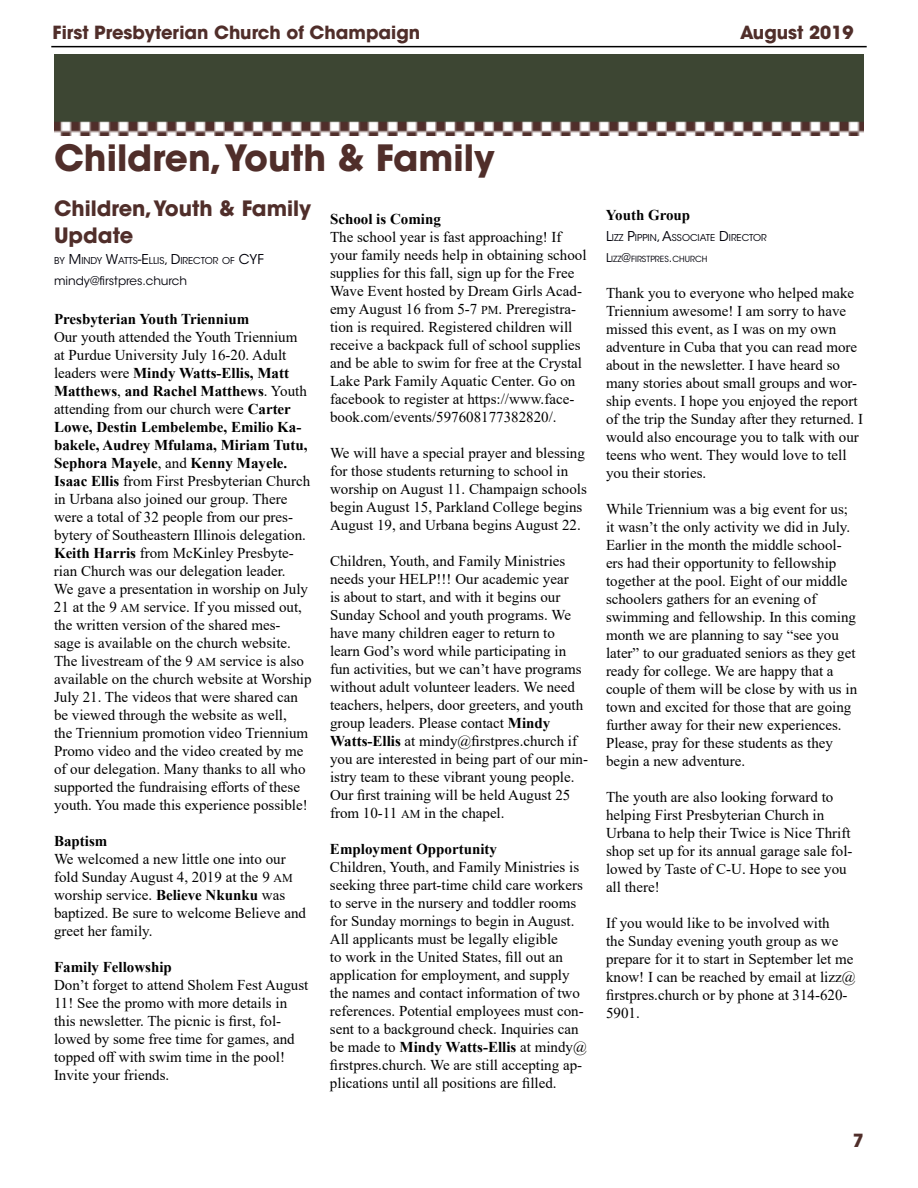
<style>
.page{position:relative;width:918px;height:1188px;background:#fff}
.page>*{position:absolute;margin:0;border:0;box-sizing:border-box;transform-origin:0 0}
.t1{font:700 36px "ITC Avant Garde Std";color:#502e2a}
.t2{font:700 21px/27px "ITC Avant Garde Std";color:#502e2a}
.t3{font:700 18px "ITC Avant Garde Std";color:#502e2a}
.t4{font:15px/18px "Times New Roman";color:#000}
.t5{font:700 15px "Times New Roman";color:#000}
.t6{font:12px "ITC Avant Garde Std";color:#00000a}
.t7{font:9.45px "ITC Avant Garde Std";color:#00000a}
.t8{font:8.4px "ITC Avant Garde Std";color:#00000a}
.s1{font-size:13.5px}
.s2{font-weight:700}
.s3{font-size:12px}
</style>
<div class="page">
<hr style="left:51px;top:46px;width:816px;height:1px;background:#000">
<img style="left:54px;top:54px;width:810px;height:82px">
<p class="t3" style="left:53px;top:21px;width:369px">First Presbyterian Church of Champaign</p>
<p class="t3" style="left:740px;top:21px;width:115px">August 2019</p>
<h1 class="t1" style="left:54px;top:135px;width:442px">Children,Youth &amp; Family</h1>
<h2 class="t2" style="left:54px;top:194px;width:259px">Children,Youth &amp; Family<br>Update</h2>
<p class="t7" style="left:54px;top:254px;width:194px">BY <span class="s1">M</span>INDY <span class="s1">W</span>ATTS<span class="s1">-E</span> LLIS<span class="s1">, D</span> IRECTOR OF <span class="s1">CYF</span></p>
<p class="t6" style="left:54px;top:273px;width:135px">mindy@firstpres.church</p>
<p class="t5" style="left:54px;top:308px;width:197px">Presbyterian Youth Triennium</p>
<p class="t4" style="left:54px;top:327px;width:259px">Our youth attended the Youth Triennium at Purdue University July 16-20. Adult leaders were <span class="s2">Mindy Watts-Ellis, Matt Matthews</span>, <span class="s2">and Rachel Matthews</span>. Youth attending from our church were <span class="s2">Carter Lowe, Destin Lembelembe, Emilio Ka&shy;bakele, Audrey Mfulama, Miriam Tutu, Sephora Mayele</span>, and <span class="s2">Kenny Mayele.<br>Isaac Ellis</span> from First Presbyterian Church in Urbana also joined our group. There were a total of 32 people from our pres&shy;bytery of Southeastern Illinois delegation.<br><span class="s2">Keith Harris</span> from McKinley Presbyte&shy;rian Church was our delegation leader.<br>We gave a presentation in worship on July 21 at the 9 <span class="s3">AM</span> service. If you missed out, the written version of the shared mes-<br>sage is available on the church website.<br>The livestream of the 9 <span class="s3">AM</span> service is also available on the church website at Worship July 21. The videos that were shared can be viewed through the website as well,<br>the Triennium promotion video Triennium Promo video and the video created by me of our delegation. Many thanks to all who supported the fundraising efforts of these youth. You made this experience possible!</p>
<p class="t5" style="left:54px;top:830px;width:55px">Baptism</p>
<p class="t4" style="left:54px;top:849px;width:254px">We welcomed a new little one into our fold Sunday August 4, 2019 at the 9 <span class="s3">AM </span>worship service. <span class="s2">Believe Nkunku</span> was baptized. Be sure to welcome Believe and greet her family.</p>
<p class="t5" style="left:54px;top:956px;width:119px">Family Fellowship</p>
<p class="t4" style="left:54px;top:975px;width:256px">Don’t forget to attend Sholem Fest August 11! See the promo with more details in this newsletter. The picnic is first, fol&shy;lowed by some free time for games, and topped off with swim time in the pool!<br>Invite your friends.</p>
<p class="t5" style="left:330px;top:208px;width:112px">School is Coming</p>
<p class="t4" style="left:330px;top:227px;width:258px">The school year is fast approaching! If your family needs help in obtaining school supplies for this fall, sign up for the Free Wave Event hosted by Dream Girls Acad&shy;emy August 16 from 5-7 <span class="s3">PM</span>. Preregistra&shy;tion is required. Registered children will receive a backpack full of school supplies and be able to swim for free at the Crystal Lake Park Family Aquatic Center. Go on facebook to register at https://www.face&shy;book.com/events/597608177382820/.</p>
<p class="t4" style="left:330px;top:444px;width:258px">We will have a special prayer and blessing for those students returning to school in worship on August 11. Champaign schools begin August 15, Parkland College begins August 19, and Urbana begins August 22.</p>
<p class="t4" style="left:330px;top:552px;width:260px">Children, Youth, and Family Ministries needs your HELP!!! Our academic year<br>is about to start, and with it begins our Sunday School and youth programs. We have many children eager to return to learn God’s word while participating in fun activities, but we can’t have programs without adult volunteer leaders. We need teachers, helpers, door greeters, and youth group leaders. Please contact <span class="s2">Mindy Watts-Ellis</span> at mindy@firstpres.church if you are interested in being part of our min&shy;istry team to these vibrant young people.<br>Our first training will be held August 25 from 10-11 <span class="s3">AM</span> in the chapel.</p>
<p class="t5" style="left:330px;top:838px;width:169px">Employment Opportunity</p>
<p class="t4" style="left:330px;top:858px;width:258px">Children, Youth, and Family Ministries is seeking three part-time child care workers to serve in the nursery and toddler rooms for Sunday mornings to begin in August.<br>All applicants must be legally eligible<br>to work in the United States, fill out an application for employment, and supply the names and contact information of two references. Potential employees must con&shy;sent to a background check. Inquiries can be made to <span class="s2">Mindy Watts-Ellis</span> at mindy@ firstpres.church. We are still accepting ap&shy;plications until all positions are filled.</p>
<p class="t5" style="left:606px;top:204px;width:86px">Youth Group</p>
<p class="t7" style="left:606px;top:232px;width:162px"><span class="s1">L</span>IZZ <span class="s1">P</span>IPPIN<span class="s1">, A</span>SSOCIATE <span class="s1">D</span> IRECTOR</p>
<p class="t8" style="left:606px;top:254px;width:103px"><span class="s3">L</span>IZZ<span class="s3">@</span>FIRSTPRES<span class="s3">.</span>CHURCH</p>
<p class="t4" style="left:606px;top:283px;width:259px">Thank you to everyone who helped make Triennium awesome! I am sorry to have missed this event, as I was on my own adventure in Cuba that you can read more about in the newsletter. I have heard so many stories about small groups and wor&shy;ship events. I hope you enjoyed the report of the trip the Sunday after they returned. I would also encourage you to talk with our teens who went. They would love to tell you their stories.</p>
<p class="t4" style="left:606px;top:499px;width:253px">While Triennium was a big event for us; it wasn’t the only activity we did in July.<br>Earlier in the month the middle school&shy;ers had their opportunity to fellowship together at the pool. Eight of our middle schoolers gathers for an evening of swimming and fellowship. In this coming month we are planning to say “see you later” to our graduated seniors as they get ready for college. We are happy that a couple of them will be close by with us in town and excited for those that are going further away for their new experiences.<br>Please, pray for these students as they begin a new adventure.</p>
<p class="t4" style="left:606px;top:787px;width:248px">The youth are also looking forward to helping First Presbyterian Church in Urbana to help their Twice is Nice Thrift shop set up for its annual garage sale fol&shy;lowed by Taste of C-U. Hope to see you all there!</p>
<p class="t4" style="left:606px;top:913px;width:251px">If you would like to be involved with<br>the Sunday evening youth group as we prepare for it to start in September let me know! I can be reached by email at lizz@ firstpres.church or by phone at 314-620-<br>5901.</p>
<p class="t3" style="left:853px;top:1129px;width:13px">7</p>
</div>
